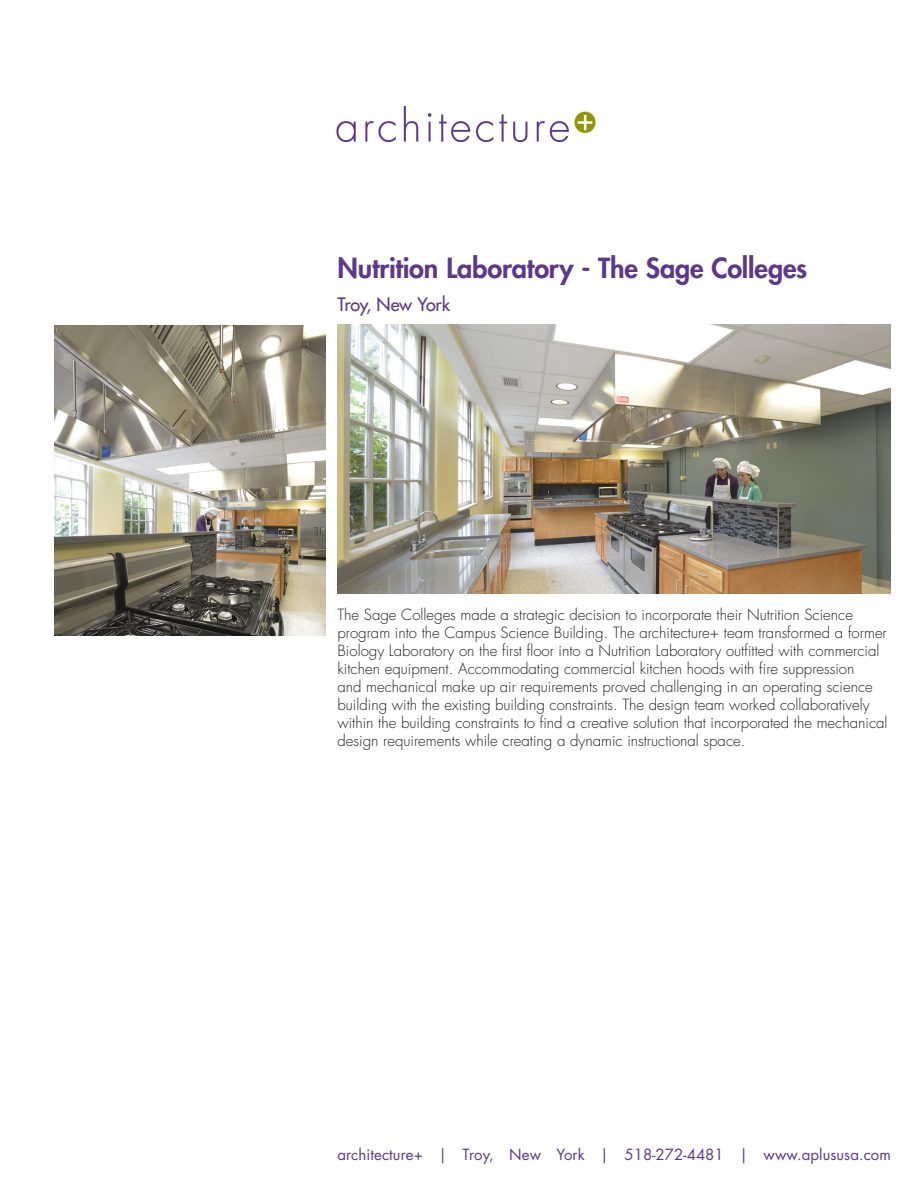
<style>
.page{position:relative;width:918px;height:1188px;background:#fff}
.page>*{position:absolute;margin:0;border:0;box-sizing:border-box;transform-origin:0 0}
.Heading{font:800 27px "Futura Std";letter-spacing:-.005em;color:#5d3889}
.Heading-2{font:500 18px "Futura Std";letter-spacing:-.015em;color:#5d3889}
.Body{font:300 15px/18px "Futura Std";color:#231f20}
.t1{font:15px "Futura Std";letter-spacing:.005em;color:#5d3889}
</style>
<div class="page">
<img style="left:338px;top:324px;width:553px;height:270px">
<img style="left:54px;top:326px;width:271px;height:309px">
<img style="left:336px;top:107px;width:260px;height:35px">
<p class="Heading" style="left:338px;top:251px;width:471px">Nutrition Laboratory - The Sage Colleges</p>
<p class="Heading-2" style="left:338px;top:293px;width:114px">Troy, New York</p>
<p class="Body" style="left:338px;top:606px;width:552px">The Sage Colleges made a strategic decision to incorporate their Nutrition Science program into the Campus Science Building. The architecture+ team transformed a former Biology Laboratory on the first floor into a Nutrition Laboratory outfitted with commercial kitchen equipment. Accommodating commercial kitchen hoods with fire suppression<br>and mechanical make up air requirements proved challenging in an operating science building with the existing building constraints. The design team worked collaboratively within the building constraints to find a creative solution that incorporated the mechanical design requirements while creating a dynamic instructional space.</p>
<p class="t1" style="left:338px;top:1145px;width:555px">architecture+ | Troy, New York | 518-272-4481 | www.aplususa.com</p>
</div>
